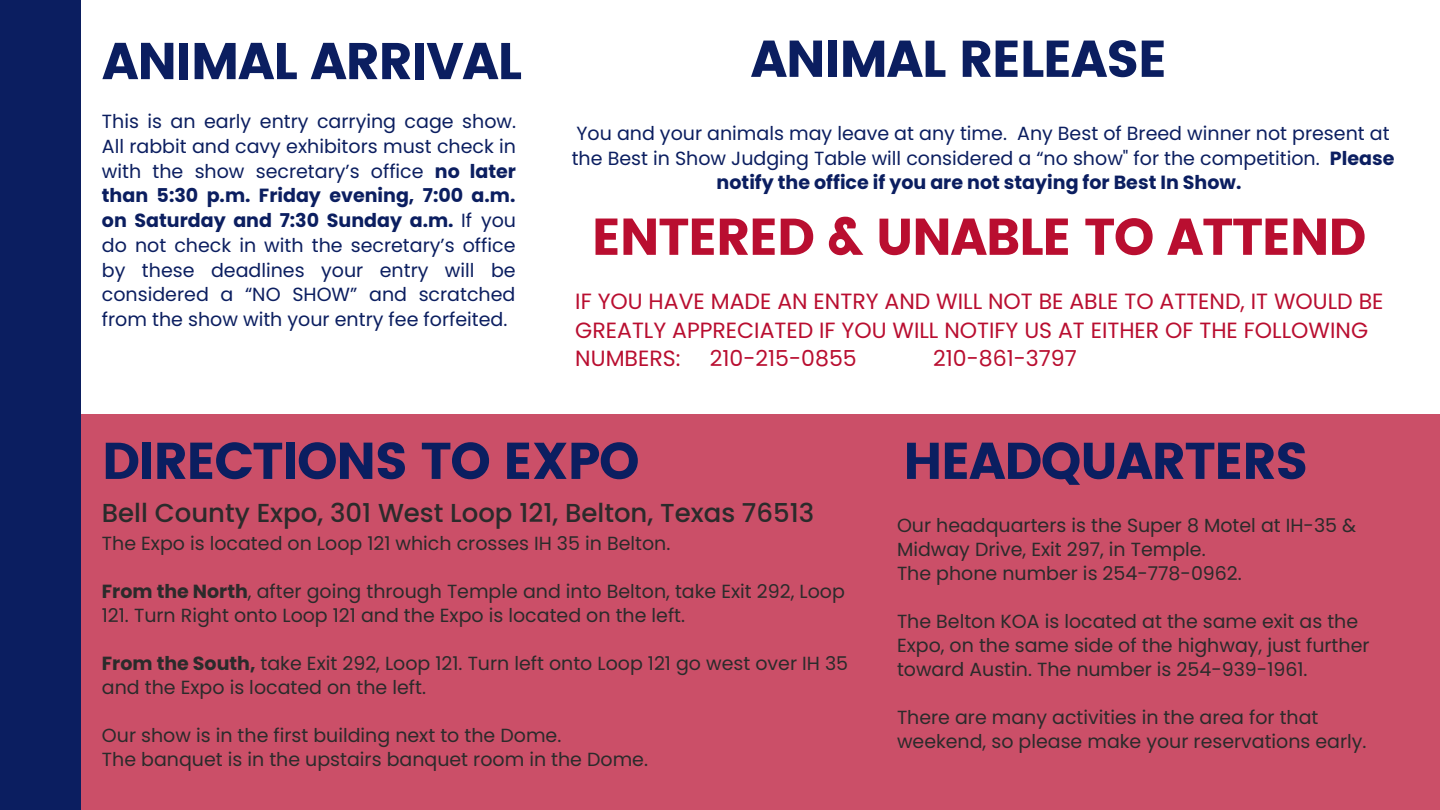
<style>
.page{position:relative;width:1440px;height:810px;background:#fff}
.page>*{position:absolute;margin:0;border:0;box-sizing:border-box;transform-origin:0 0}
.t1{font:51.6px "Poppins";letter-spacing:-.03em;color:#0b1e60}
.t2{font:51.6px "Poppins";letter-spacing:-.03em;color:#b90e30}
.t3{font:500 26px "Poppins";color:#2b2b2b}
.t4{font:22px/28.5px "Poppins";color:#b90e30}
.t5{font:19px/24px "Poppins";color:#2b2b2b}
.t6{font:19px/24.8px "Poppins";color:#0b1e60;text-align:justify}
.s1{font-weight:700}
</style>
<div class="page">
<div style="left:0;top:0;width:81px;height:810px;background:#0b1e60"></div>
<div style="left:81px;top:414px;width:1359px;height:396px;background:#cb4f68"></div>
<h1 class="t1" style="left:102px;top:31px;width:422px">ANIMAL ARRIVAL</h1>
<h1 class="t1" style="left:751px;top:29px;width:418px">ANIMAL RELEASE</h1>
<p class="t6" style="left:102px;top:109px;width:416px">This is an early entry carrying cage show.<br>All rabbit and cavy exhibitors must check in with the show secretary’s office <span class="s1">no later than 5:30 p.m. Friday evening, 7:00 a.m. on Saturday and 7:30 Sunday a.m.</span> If you do not check in with the secretary’s office by these deadlines your entry will be considered a “NO SHOW” and scratched from the show with your entry fee forfeited.</p>
<p class="t6" style="left:572px;top:121px;width:824px;text-align:center">You and your animals may leave at any time. Any Best of Breed winner not present at the Best in Show Judging Table will considered a “no show" for the competition. <span class="s1">Please notify the office if you are not staying for Best In Show.</span></p>
<h1 class="t2" style="left:592px;top:207px;width:776px">ENTERED &amp; UNABLE TO ATTEND</h1>
<p class="t4" style="left:575px;top:287px;width:810px">IF YOU HAVE MADE AN ENTRY AND WILL NOT BE ABLE TO ATTEND, IT WOULD BE<br>GREATLY APPRECIATED IF YOU WILL NOTIFY US AT EITHER OF THE FOLLOWING<br>NUMBERS:</p>
<p class="t4" style="left:710px;top:344px;width:148px">210-215-0855</p>
<p class="t4" style="left:933px;top:344px;width:145px">210-861-3797</p>
<h1 class="t1" style="left:102px;top:431px;width:539px">DIRECTIONS TO EXPO</h1>
<h2 class="t3" style="left:102px;top:495px;width:714px">Bell County Expo, 301 West Loop 121, Belton, Texas 76513</h2>
<p class="t5" style="left:102px;top:531px;width:570px">The Expo is located on Loop 121 which crosses IH 35 in Belton.</p>
<p class="t5" style="left:102px;top:579px;width:745px"><span class="s1">From the North</span>, after going through Temple and into Belton, take Exit 292, Loop<br>121. Turn Right onto Loop 121 and the Expo is located on the left.</p>
<p class="t5" style="left:102px;top:651px;width:748px"><span class="s1">From the South,</span> take Exit 292, Loop 121. Turn left onto Loop 121 go west over IH 35 and the Expo is located on the left.</p>
<p class="t5" style="left:102px;top:723px;width:548px">Our show is in the first building next to the Dome.<br>The banquet is in the upstairs banquet room in the Dome.</p>
<h1 class="t1" style="left:903px;top:431px;width:407px">HEADQUARTERS</h1>
<p class="t5" style="left:897px;top:513px;width:461px">Our headquarters is the Super 8 Motel at IH-35 &amp;<br>Midway Drive, Exit 297, in Temple.<br>The phone number is 254-778-0962.</p>
<p class="t5" style="left:897px;top:609px;width:474px">The Belton KOA is located at the same exit as the<br>Expo, on the same side of the highway, just further toward Austin. The number is 254-939-1961.</p>
<p class="t5" style="left:897px;top:705px;width:471px">There are many activities in the area for that weekend, so please make your reservations early.</p>
</div>
